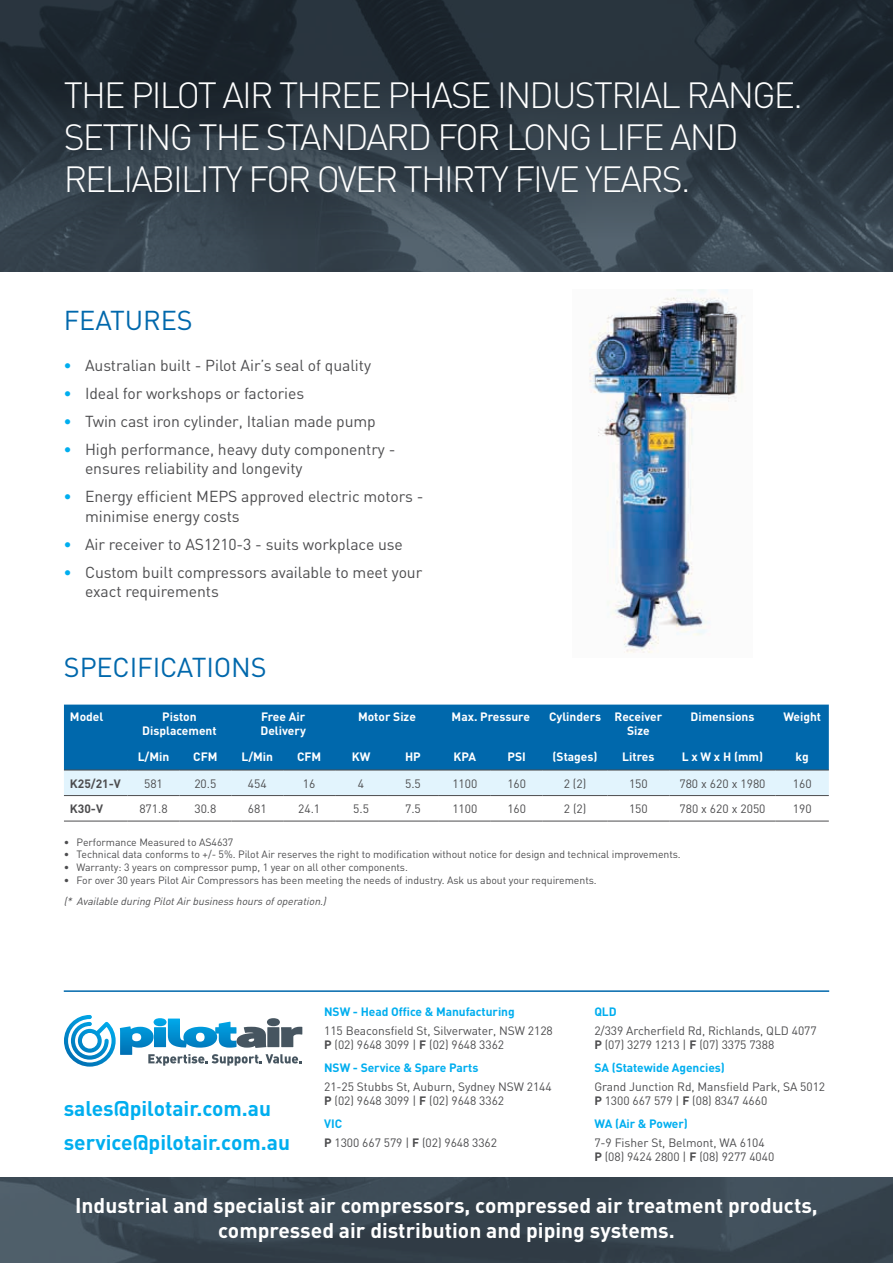
<style>
.page{position:relative;width:893px;height:1263px;background:#fff}
.page>*{position:absolute;margin:0;border:0;box-sizing:border-box;transform-origin:0 0}
.t1{font:300 36px/42px "DIN";letter-spacing:-.05em;color:#fff}
.t2{font:27px "DIN";letter-spacing:-.005em;color:#0068ac}
.t3{font:700 21px/25.2px "DIN";color:#fff;text-align:center}
.t4{font:700 21px/33.8px "DIN";color:#00aeef}
.t5{font:15.75px/19.5px "DIN";letter-spacing:-.005em;color:#4d4d4f}
.t6{font:12px/14.4px "DIN";letter-spacing:-.005em;color:#4d4d4f}
.t7{font:700 12px/14.4px "DIN";color:#fff}
.t8{font:700 12px "DIN";letter-spacing:-.005em;color:#00aeef}
.t9{font:700 12px "DIN";color:#4d4d4f}
.t10{font:10.5px "DIN";letter-spacing:-.005em;color:#4d4d4f}
.t11{font:italic 10.5px "DIN";color:#4d4d4f}
.s1{font-weight:700;color:#00aeef}
.s2{font-weight:700}
</style>
<div class="page">
<svg style="left:0;top:0;width:893px;height:271px;background:#2d3942"></svg>
<div style="left:64px;top:705px;width:765px;height:65px;background:#0068ac"></div>
<div style="left:64px;top:771px;width:765px;height:24px;background:#e2f4fd"></div>
<hr style="left:64px;top:770px;width:64px;height:1px;background:#4d4d4f">
<hr style="left:128px;top:770px;width:51px;height:1px;background:#4d4d4f">
<hr style="left:179px;top:770px;width:52px;height:1px;background:#4d4d4f">
<hr style="left:231px;top:770px;width:52px;height:1px;background:#4d4d4f">
<hr style="left:283px;top:770px;width:52px;height:1px;background:#4d4d4f">
<hr style="left:335px;top:770px;width:52px;height:1px;background:#4d4d4f">
<hr style="left:387px;top:770px;width:52px;height:1px;background:#4d4d4f">
<hr style="left:439px;top:770px;width:52px;height:1px;background:#4d4d4f">
<hr style="left:491px;top:770px;width:52px;height:1px;background:#4d4d4f">
<hr style="left:543px;top:770px;width:64px;height:1px;background:#4d4d4f">
<hr style="left:607px;top:770px;width:62px;height:1px;background:#4d4d4f">
<hr style="left:669px;top:770px;width:107px;height:1px;background:#4d4d4f">
<hr style="left:776px;top:770px;width:53px;height:1px;background:#4d4d4f">
<hr style="left:64px;top:795px;width:64px;height:1px;background:#4d4d4f">
<hr style="left:128px;top:795px;width:51px;height:1px;background:#4d4d4f">
<hr style="left:179px;top:795px;width:52px;height:1px;background:#4d4d4f">
<hr style="left:231px;top:795px;width:52px;height:1px;background:#4d4d4f">
<hr style="left:283px;top:795px;width:52px;height:1px;background:#4d4d4f">
<hr style="left:335px;top:795px;width:52px;height:1px;background:#4d4d4f">
<hr style="left:387px;top:795px;width:52px;height:1px;background:#4d4d4f">
<hr style="left:439px;top:795px;width:52px;height:1px;background:#4d4d4f">
<hr style="left:491px;top:795px;width:52px;height:1px;background:#4d4d4f">
<hr style="left:543px;top:795px;width:64px;height:1px;background:#4d4d4f">
<hr style="left:607px;top:795px;width:62px;height:1px;background:#4d4d4f">
<hr style="left:669px;top:795px;width:107px;height:1px;background:#4d4d4f">
<hr style="left:776px;top:795px;width:53px;height:1px;background:#4d4d4f">
<hr style="left:64px;top:821px;width:64px;height:1px;background:#4d4d4f">
<hr style="left:128px;top:821px;width:51px;height:1px;background:#4d4d4f">
<hr style="left:179px;top:821px;width:52px;height:1px;background:#4d4d4f">
<hr style="left:231px;top:821px;width:52px;height:1px;background:#4d4d4f">
<hr style="left:283px;top:821px;width:52px;height:1px;background:#4d4d4f">
<hr style="left:335px;top:821px;width:52px;height:1px;background:#4d4d4f">
<hr style="left:387px;top:821px;width:52px;height:1px;background:#4d4d4f">
<hr style="left:439px;top:821px;width:52px;height:1px;background:#4d4d4f">
<hr style="left:491px;top:821px;width:52px;height:1px;background:#4d4d4f">
<hr style="left:543px;top:821px;width:64px;height:1px;background:#4d4d4f">
<hr style="left:607px;top:821px;width:62px;height:1px;background:#4d4d4f">
<hr style="left:669px;top:821px;width:107px;height:1px;background:#4d4d4f">
<hr style="left:776px;top:821px;width:53px;height:1px;background:#4d4d4f">
<img style="left:589px;top:289px;width:156px;height:364px">
<img style="left:0;top:1177px;width:893px;height:86px">
<hr style="left:64px;top:990px;width:765px;height:2px;background:#0068ac">
<svg style="left:64px;top:1015px;width:238px;height:51px"></svg>
<h1 class="t1" style="left:64px;top:74px;width:741px">THE PILOT AIR THREE PHASE INDUSTRIAL RANGE.<br>SETTING THE STANDARD FOR LONG LIFE AND<br>RELIABILITY FOR OVER THIRTY FIVE YEARS.</h1>
<h2 class="t2" style="left:64px;top:303px;width:130px">FEATURES</h2>
<h3 class="t5" style="left:64px;top:355px;width:309px"><span class="s1">•</span> Australian built - Pilot Air’s seal of quality</h3>
<h3 class="t5" style="left:64px;top:383px;width:242px"><span class="s1">•</span> Ideal for workshops or factories</h3>
<h3 class="t5" style="left:64px;top:411px;width:314px"><span class="s1">•</span> Twin cast iron cylinder, Italian made pump</h3>
<h3 class="t5" style="left:85px;top:439px;width:312px;text-indent:-21px"><span class="s1">•</span> High performance, heavy duty componentry - ensures reliability and longevity</h3>
<h3 class="t5" style="left:85px;top:487px;width:340px;text-indent:-21px"><span class="s1">•</span> Energy efficient MEPS approved electric motors - minimise energy costs</h3>
<h3 class="t5" style="left:64px;top:534px;width:341px"><span class="s1">•</span> Air receiver to AS1210-3 - suits workplace use</h3>
<h3 class="t5" style="left:85px;top:562px;width:339px;text-indent:-21px"><span class="s1">•</span> Custom built compressors available to meet your exact requirements</h3>
<h2 class="t2" style="left:64px;top:650px;width:204px">SPECIFICATIONS</h2>
<p class="t7" style="left:70px;top:708px;width:35px">Model</p>
<p class="t7" style="left:142px;top:708px;width:76px;text-align:center">Piston<br>Displacement</p>
<p class="t7" style="left:260px;top:708px;width:47px">Free Air<br>Delivery</p>
<p class="t7" style="left:358px;top:708px;width:59px">Motor Size</p>
<p class="t7" style="left:452px;top:708px;width:80px">Max. Pressure</p>
<p class="t7" style="left:627px;top:708px;width:37px;text-indent:-78px">Cylinders Receiver<br>Size</p>
<p class="t7" style="left:690px;top:708px;width:65px">Dimensions</p>
<p class="t7" style="left:783px;top:708px;width:39px">Weight</p>
<p class="t7" style="left:138px;top:748px;width:33px">L/Min</p>
<p class="t7" style="left:193px;top:748px;width:26px">CFM</p>
<p class="t7" style="left:241px;top:748px;width:33px">L/Min</p>
<p class="t7" style="left:297px;top:748px;width:26px">CFM</p>
<p class="t7" style="left:352px;top:748px;width:20px">KW</p>
<p class="t7" style="left:405px;top:748px;width:17px">HP</p>
<p class="t7" style="left:454px;top:748px;width:24px">KPA</p>
<p class="t7" style="left:508px;top:748px;width:20px">PSI</p>
<p class="t7" style="left:552px;top:748px;width:46px">(Stages)</p>
<p class="t7" style="left:622px;top:748px;width:34px">Litres</p>
<p class="t7" style="left:682px;top:748px;width:83px">L x W x H (mm)</p>
<p class="t7" style="left:796px;top:748px;width:15px">kg</p>
<p class="t9" style="left:70px;top:776px;width:52px">K25/21-V</p>
<p class="t6" style="left:144px;top:776px;width:20px">581</p>
<p class="t6" style="left:194px;top:776px;width:24px">20.5</p>
<p class="t6" style="left:248px;top:776px;width:20px">454</p>
<p class="t6" style="left:303px;top:776px;width:14px">16</p>
<p class="t6" style="left:358px;top:776px;width:8px">4</p>
<p class="t6" style="left:405px;top:776px;width:17px">5.5</p>
<p class="t6" style="left:452px;top:776px;width:27px">1100</p>
<p class="t6" style="left:507px;top:776px;width:20px">160</p>
<p class="t6" style="left:564px;top:776px;width:24px">2 (2)</p>
<p class="t6" style="left:629px;top:776px;width:20px">150</p>
<p class="t6" style="left:679px;top:776px;width:88px">780 x 620 x 1980</p>
<p class="t6" style="left:793px;top:776px;width:20px">160</p>
<p class="t9" style="left:70px;top:801px;width:35px">K30-V</p>
<p class="t6" style="left:139px;top:801px;width:30px">871.8</p>
<p class="t6" style="left:194px;top:801px;width:24px">30.8</p>
<p class="t6" style="left:248px;top:801px;width:20px">681</p>
<p class="t6" style="left:298px;top:801px;width:24px">24.1</p>
<p class="t6" style="left:353px;top:801px;width:17px">5.5</p>
<p class="t6" style="left:405px;top:801px;width:17px">7.5</p>
<p class="t6" style="left:452px;top:801px;width:27px">1100</p>
<p class="t6" style="left:507px;top:801px;width:20px">160</p>
<p class="t6" style="left:564px;top:801px;width:24px">2 (2)</p>
<p class="t6" style="left:629px;top:801px;width:20px">150</p>
<p class="t6" style="left:679px;top:801px;width:88px">780 x 620 x 2050</p>
<p class="t6" style="left:793px;top:801px;width:20px">190</p>
<p class="t10" style="left:64px;top:835px;width:171px">• Performance Measured to AS4637</p>
<p class="t10" style="left:64px;top:848px;width:618px">• Technical data conforms to +/- 5%. Pilot Air reserves the right to modification without notice for design and technical improvements.</p>
<p class="t10" style="left:64px;top:861px;width:346px">• Warranty: 3 years on compressor pump, 1 year on all other components.</p>
<p class="t10" style="left:64px;top:873px;width:534px">• For over 30 years Pilot Air Compressors has been meeting the needs of industry. Ask us about your requirements.</p>
<p class="t11" style="left:64px;top:894px;width:266px">(* Available during Pilot Air business hours of operation.)</p>
<h3 class="t4" style="left:64px;top:1090px;width:228px">sales@pilotair.com.au service@pilotair.com.au</h3>
<p class="t8" style="left:324px;top:1004px;width:192px">NSW - Head Office &amp; Manufacturing</p>
<p class="t6" style="left:324px;top:1023px;width:230px">115 Beaconsfield St, Silverwater, NSW 2128<br><span class="s2">P</span> (02) 9648 3099 | <span class="s2">F</span> (02) 9648 3362</p>
<p class="t8" style="left:324px;top:1060px;width:156px">NSW - Service &amp; Spare Parts</p>
<p class="t6" style="left:324px;top:1079px;width:229px">21-25 Stubbs St, Auburn, Sydney NSW 2144<br><span class="s2">P</span> (02) 9648 3099 | <span class="s2">F</span> (02) 9648 3362</p>
<p class="t6" style="left:324px;top:1114px;width:174px;line-height:18.6px"><span class="s1">VIC<br></span><span class="s2">P</span> 1300 667 579 | <span class="s2">F</span> (02) 9648 3362</p>
<p class="t8" style="left:594px;top:1004px;width:24px">QLD</p>
<p class="t6" style="left:594px;top:1023px;width:224px">2/339 Archerfield Rd, Richlands, QLD 4077<br><span class="s2">P</span> (07) 3279 1213 | <span class="s2">F</span> (07) 3375 7388</p>
<p class="t8" style="left:594px;top:1060px;width:132px">SA (Statewide Agencies)</p>
<p class="t6" style="left:594px;top:1079px;width:232px">Grand Junction Rd, Mansfield Park, SA 5012<br><span class="s2">P</span> 1300 667 579 | <span class="s2">F</span> (08) 8347 4660</p>
<p class="t8" style="left:594px;top:1116px;width:95px">WA (Air &amp; Power)</p>
<p class="t6" style="left:594px;top:1135px;width:181px">7-9 Fisher St, Belmont, WA 6104<br><span class="s2">P</span> (08) 9424 2800 | <span class="s2">F</span> (08) 9277 4040</p>
<h3 class="t3" style="left:75px;top:1192px;width:744px">Industrial and specialist air compressors, compressed air treatment products, compressed air distribution and piping systems.</h3>
</div>
